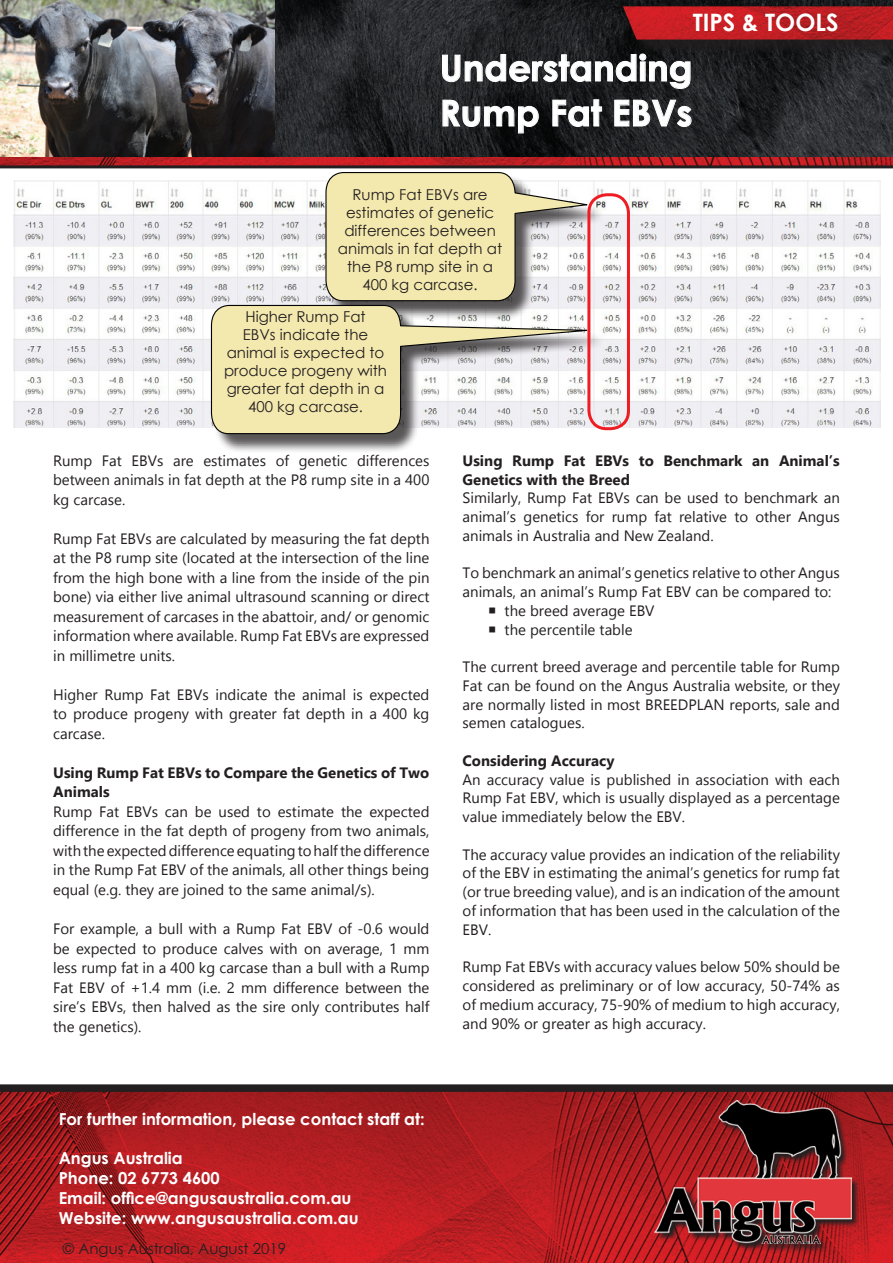
<style>
.page{position:relative;width:893px;height:1263px;background:#fff}
.page>*{position:absolute;margin:0;border:0;box-sizing:border-box;transform-origin:0 0}
.t1{font:700 36px "Century Gothic";color:#fff}
.t2{font:700 24px "Century Gothic";color:#fff}
.t3{font:700 16.5px "Century Gothic";color:#fff}
.Dot_points{font:15px/19.5px "Gadugi";color:#231f20;text-align:justify}
.Callout_box_text{font:15px/18px "Century Gothic";color:#231f20;text-align:center}
.Paragraph_Heading{font:700 15px/19.5px "Gadugi";color:#231f20}
</style>
<div class="page">
<img style="left:0;top:0;width:275px;height:157px">
<img style="left:275px;top:0;width:618px;height:157px">
<div style="left:625px;top:8px;width:268px;height:46px;background:#231f20"></div>
<img style="left:623px;top:6px;width:270px;height:34px">
<img style="left:0;top:157px;width:893px;height:8px">
<hr style="left:0;top:165px;width:893px;height:3px;background:#231f20">
<img style="left:14px;top:181px;width:866px;height:246px">
<svg style="left:0;top:1084px;width:893px;height:179px;background:#a81d21"></svg>
<svg style="left:655px;top:1100px;width:204px;height:152px;background:#9f1f22"></svg>
<img style="left:655px;top:1100px;width:196px;height:144px">
<svg style="left:442px;top:53px;width:249px;height:36px;background:#3f4042"></svg>
<svg style="left:442px;top:99px;width:97px;height:35px;background:#3a3b3d"></svg>
<svg style="left:552px;top:99px;width:50px;height:28px"></svg>
<svg style="left:614px;top:99px;width:78px;height:28px;background:#4f5052"></svg>
<div style="left:328px;top:174px;width:277px;height:146px;background:#231f20;opacity:.75"></div>
<svg style="left:325px;top:172px;width:270px;height:130px;background:#e4dcb3"></svg>
<div style="left:213px;top:307px;width:392px;height:146px;background:#231f20;opacity:.75"></div>
<svg style="left:210px;top:304px;width:397px;height:131px"></svg>
<div style="left:587px;top:193px;width:43px;height:237px;border:3px solid #ee1d23;border-radius:18px"></div>
<p class="t2" style="left:693px;top:4px;width:147px">TIPS &amp; TOOLS</p>
<p class="t1" style="left:440px;top:41px;width:254px">Understanding</p>
<p class="t1" style="left:440px;top:86px;width:254px">Rump Fat EBVs</p>
<p class="Callout_box_text" style="left:338px;top:185px;width:166px">Rump Fat EBVs are estimates of genetic differences between animals in fat depth at the P8 rump site in a<br>400 kg carcase.</p>
<p class="Callout_box_text" style="left:224px;top:307px;width:165px">Higher Rump Fat<br>EBVs indicate the animal is expected to produce progeny with greater fat depth in a<br>400 kg carcase.</p>
<p class="Dot_points" style="left:53px;top:451px;width:378px">Rump Fat EBVs are estimates of genetic differences between animals in fat depth at the P8 rump site in a 400 kg carcase.</p>
<p class="Dot_points" style="left:53px;top:529px;width:378px">Rump Fat EBVs are calculated by measuring the fat depth at the P8 rump site (located at the intersection of the line from the high bone with a line from the inside of the pin bone) via either live animal ultrasound scanning or direct measurement of carcases in the abattoir, and/ or genomic information where available. Rump Fat EBVs are expressed in millimetre units.</p>
<p class="Dot_points" style="left:53px;top:685px;width:378px">Higher Rump Fat EBVs indicate the animal is expected to produce progeny with greater fat depth in a 400 kg carcase.</p>
<p class="Paragraph_Heading" style="left:53px;top:763px;width:378px">Using Rump Fat EBVs to Compare the Genetics of Two<br>Animals</p>
<p class="Dot_points" style="left:53px;top:802px;width:378px">Rump Fat EBVs can be used to estimate the expected difference in the fat depth of progeny from two animals, with the expected difference equating to half the difference in the Rump Fat EBV of the animals, all other things being equal (e.g. they are joined to the same animal/s).</p>
<p class="Dot_points" style="left:53px;top:919px;width:378px">For example, a bull with a Rump Fat EBV of -0.6 would be expected to produce calves with on average, 1 mm less rump fat in a 400 kg carcase than a bull with a Rump Fat EBV of +1.4 mm (i.e. 2 mm difference between the sire’s EBVs, then halved as the sire only contributes half the genetics).</p>
<p class="t3" style="left:59px;top:1106px;width:367px">For further information, please contact staff at:</p>
<p class="t3" style="left:59px;top:1146px;width:126px">Angus Australia</p>
<p class="t3" style="left:59px;top:1165px;width:163px">Phone: 02 6773 4600</p>
<p class="t3" style="left:59px;top:1185px;width:294px">Email: office@angusaustralia.com.au</p>
<p class="t3" style="left:59px;top:1205px;width:301px">Website: www.angusaustralia.com.au</p>
<p class="Callout_box_text" style="left:63px;top:1240px;width:224px">© Angus Australia, August 2019</p>
<p class="Paragraph_Heading" style="left:463px;top:451px;width:379px;line-height:18.8px">Using Rump Fat EBVs to Benchmark an Animal’s<br>Genetics with the Breed</p>
<p class="Dot_points" style="left:463px;top:489px;width:379px;line-height:18.8px">Similarly, Rump Fat EBVs can be used to benchmark an animal’s genetics for rump fat relative to other Angus animals in Australia and New Zealand.</p>
<p class="Dot_points" style="left:463px;top:564px;width:379px;line-height:18.8px">To benchmark an animal’s genetics relative to other Angus animals, an animal’s Rump Fat EBV can be compared to:</p>
<p class="Dot_points" style="left:488px;top:601px;width:168px">○ the breed average EBV</p>
<p class="Dot_points" style="left:488px;top:619px;width:146px">○ the percentile table</p>
<p class="Dot_points" style="left:463px;top:657px;width:379px;line-height:18.8px">The current breed average and percentile table for Rump Fat can be found on the Angus Australia website, or they are normally listed in most BREEDPLAN reports, sale and semen catalogues.</p>
<p class="Paragraph_Heading" style="left:463px;top:751px;width:153px">Considering Accuracy</p>
<p class="Dot_points" style="left:463px;top:770px;width:379px;line-height:18.8px">An accuracy value is published in association with each Rump Fat EBV, which is usually displayed as a percentage value immediately below the EBV.</p>
<p class="Dot_points" style="left:463px;top:845px;width:379px;line-height:18.8px">The accuracy value provides an indication of the reliability of the EBV in estimating the animal’s genetics for rump fat (or true breeding value), and is an indication of the amount of information that has been used in the calculation of the EBV.</p>
<p class="Dot_points" style="left:463px;top:957px;width:379px;line-height:18.8px">Rump Fat EBVs with accuracy values below 50% should be considered as preliminary or of low accuracy, 50-74% as of medium accuracy, 75-90% of medium to high accuracy, and 90% or greater as high accuracy.</p>
</div>
